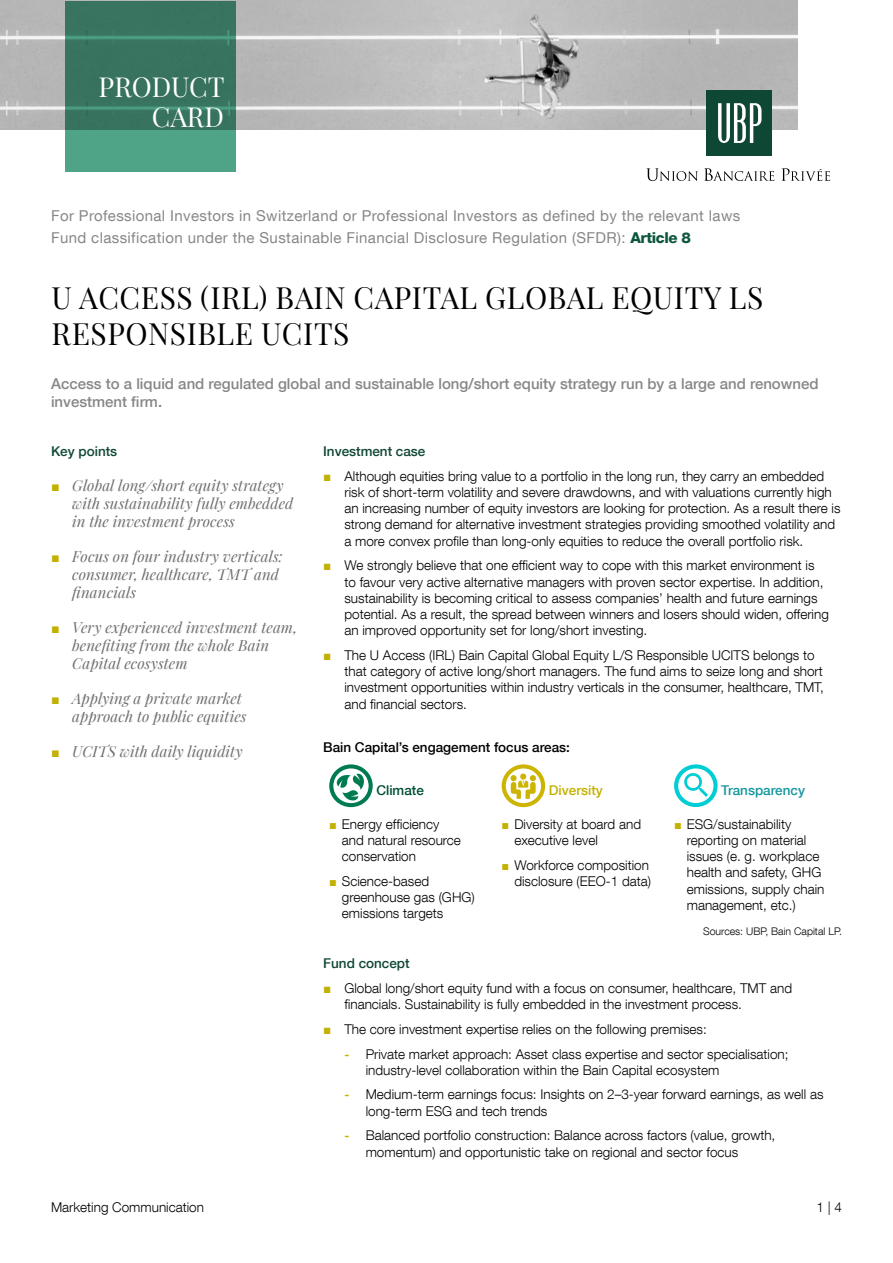
<style>
.page{position:relative;width:893px;height:1263px;background:#fff}
.page>*{position:absolute;margin:0;border:0;box-sizing:border-box;transform-origin:0 0}
.t1{font:30px/36px "Playfair Display";letter-spacing:.02em;color:#000}
.t2{font:27px/30px "Playfair Display";color:#fff;text-align:right}
.t3{font:italic 15px/18px "Playfair Display";letter-spacing:.005em;color:#706f6f}
.t4{font:15px/22.2px "Helvetica Neue LT Com";letter-spacing:.025em;color:#878787}
.t5{font:500 15px/18px "Helvetica Neue LT Com";color:#878787}
.t6{font:300 13.5px/16.2px "Helvetica Neue LT Com";color:#000}
.t7{font:500 13.5px "Helvetica Neue LT Com";color:#0f4735}
.t8{font:500 13.5px "Helvetica Neue LT Com";color:#000}
.t9{font:500 13.5px "Helvetica Neue LT Com";color:#16969f}
.t10{font:500 13.5px "Helvetica Neue LT Com";color:#c3b100}
.t11{font:500 13.5px "Helvetica Neue LT Com";color:#004e37}
.t12{font:300 10.5px "Helvetica Neue LT Com";color:#000}
.s1{font-weight:800;color:#0e553f}
.s2{font-family:"Arial";font-weight:400;color:#c3b100}
.s3{font-family:"Arial";font-style:normal;font-size:14.25px;color:#c3b100}
.s4{font-family:"Arial";font-weight:400;font-size:12.9px;color:#c3b100}
.s5{font-weight:500;font-size:12.9px;color:#c3b100}
</style>
<div class="page">
<img style="left:0;top:0;width:797px;height:130px">
<svg style="left:65px;top:1px;width:170px;height:170px;background:#3e806a"></svg>
<svg style="left:646px;top:168px;width:52px;height:13px"></svg>
<svg style="left:704px;top:168px;width:70px;height:13px"></svg>
<svg style="left:781px;top:168px;width:49px;height:13px"></svg>
<div style="left:706px;top:90px;width:66px;height:66px;background:#0f4735"></div>
<svg style="left:718px;top:103px;width:43px;height:40px"></svg>
<svg style="left:329px;top:764px;width:44px;height:43px"></svg>
<svg style="left:502px;top:764px;width:43px;height:43px"></svg>
<svg style="left:674px;top:764px;width:43px;height:43px"></svg>
<h2 class="t2" style="left:99px;top:70px;width:128px">PRODUCT<br>CARD</h2>
<p class="t4" style="left:51px;top:204px;width:691px">For Professional Investors in Switzerland or Professional Investors as defined by the relevant laws<br>Fund classification under the Sustainable Financial Disclosure Regulation (SFDR): <span class="s1">Article 8</span></p>
<h1 class="t1" style="left:52px;top:277px;width:713px">U ACCESS (IRL) BAIN CAPITAL GLOBAL EQUITY LS<br>RESPONSIBLE UCITS</h1>
<p class="t5" style="left:51px;top:374px;width:769px">Access to a liquid and regulated global and sustainable long/short equity strategy run by a large and renowned investment firm.</p>
<p class="t7" style="left:323px;top:443px;width:104px">Investment case</p>
<p class="t6" style="left:344px;top:468px;width:498px;text-indent:-21px"><span class="s2">■</span> Although equities bring value to a portfolio in the long run, they carry an embedded risk of short-term volatility and severe drawdowns, and with valuations currently high an increasing number of equity investors are looking for protection. As a result there is strong demand for alternative investment strategies providing smoothed volatility and a more convex profile than long-only equities to reduce the overall portfolio risk.</p>
<p class="t6" style="left:344px;top:557px;width:486px;text-indent:-21px"><span class="s2">■</span> We strongly believe that one efficient way to cope with this market environment is to favour very active alternative managers with proven sector expertise. In addition, sustainability is becoming critical to assess companies’ health and future earnings potential. As a result, the spread between winners and losers should widen, offering an improved opportunity set for long/short investing.</p>
<p class="t6" style="left:344px;top:647px;width:481px;text-indent:-21px"><span class="s2">■</span> The U Access (IRL) Bain Capital Global Equity L/S Responsible UCITS belongs to that category of active long/short managers. The fund aims to seize long and short investment opportunities within industry verticals in the consumer, healthcare, TMT, and financial sectors.</p>
<p class="t7" style="left:51px;top:443px;width:68px">Key points</p>
<p class="t3" style="left:72px;top:475px;width:223px;text-indent:-21px"><span class="s3">■</span> Global long/short equity strategy with sustainability fully embedded in the investment process</p>
<p class="t3" style="left:72px;top:546px;width:212px;text-indent:-21px"><span class="s3">■</span> Focus on four industry verticals: consumer, healthcare, TMT and financials</p>
<p class="t3" style="left:72px;top:617px;width:227px;text-indent:-21px"><span class="s3">■</span> Very experienced investment team, benefiting from the whole Bain<br>Capital ecosystem</p>
<p class="t3" style="left:72px;top:688px;width:176px;text-indent:-21px"><span class="s3">■</span> Applying a private market approach to public equities</p>
<p class="t3" style="left:51px;top:741px;width:193px"><span class="s3">■</span> UCITS with daily liquidity</p>
<p class="t8" style="left:323px;top:739px;width:248px">Bain Capital’s engagement focus areas:</p>
<p class="t11" style="left:376px;top:782px;width:49px">Climate</p>
<p class="t10" style="left:549px;top:782px;width:56px">Diversity</p>
<p class="t9" style="left:721px;top:782px;width:85px">Transparency</p>
<p class="t6" style="left:342px;top:815px;width:121px;text-indent:-13px"><span class="s4">■</span> Energy efficiency and natural resource conservation</p>
<p class="t6" style="left:342px;top:873px;width:134px;text-indent:-13px"><span class="s4">■</span> Science-based greenhouse gas (GHG) emissions targets</p>
<p class="t6" style="left:687px;top:815px;width:139px;text-indent:-13px"><span class="s4">■</span> ESG/sustainability reporting on material issues (e. g. workplace health and safety, GHG emissions, supply chain management, etc.)</p>
<p class="t12" style="left:703px;top:925px;width:140px">Sources: UBP, Bain Capital LP.</p>
<p class="t6" style="left:514px;top:815px;width:128px;text-indent:-13px"><span class="s4">■</span> Diversity at board and executive level</p>
<p class="t6" style="left:502px;top:856px;width:151px;text-align:right"><span class="s4">■</span> Workforce composition disclosure (EEO-1 data)</p>
<p class="t6" style="left:51px;top:1199px;width:155px">Marketing Communication</p>
<p class="t7" style="left:323px;top:955px;width:88px">Fund concept</p>
<p class="t6" style="left:344px;top:980px;width:449px;text-indent:-21px"><span class="s2">■</span> Global long/short equity fund with a focus on consumer, healthcare, TMT and financials. Sustainability is fully embedded in the investment process.</p>
<p class="t6" style="left:323px;top:1021px;width:385px"><span class="s2">■</span> The core investment expertise relies on the following premises:</p>
<p class="t6" style="left:366px;top:1045px;width:424px;text-indent:-21px"><span class="s5">-</span> Private market approach: Asset class expertise and sector specialisation; industry-level collaboration within the Bain Capital ecosystem</p>
<p class="t6" style="left:366px;top:1086px;width:459px;text-indent:-21px"><span class="s5">-</span> Medium-term earnings focus: Insights on 2–3-year forward earnings, as well as long-term ESG and tech trends</p>
<p class="t6" style="left:366px;top:1127px;width:411px;text-indent:-21px"><span class="s5">-</span> Balanced portfolio construction: Balance across factors (value, growth, momentum) and opportunistic take on regional and sector focus</p>
<p class="t6" style="left:816px;top:1199px;width:27px">1 | 4</p>
</div>
